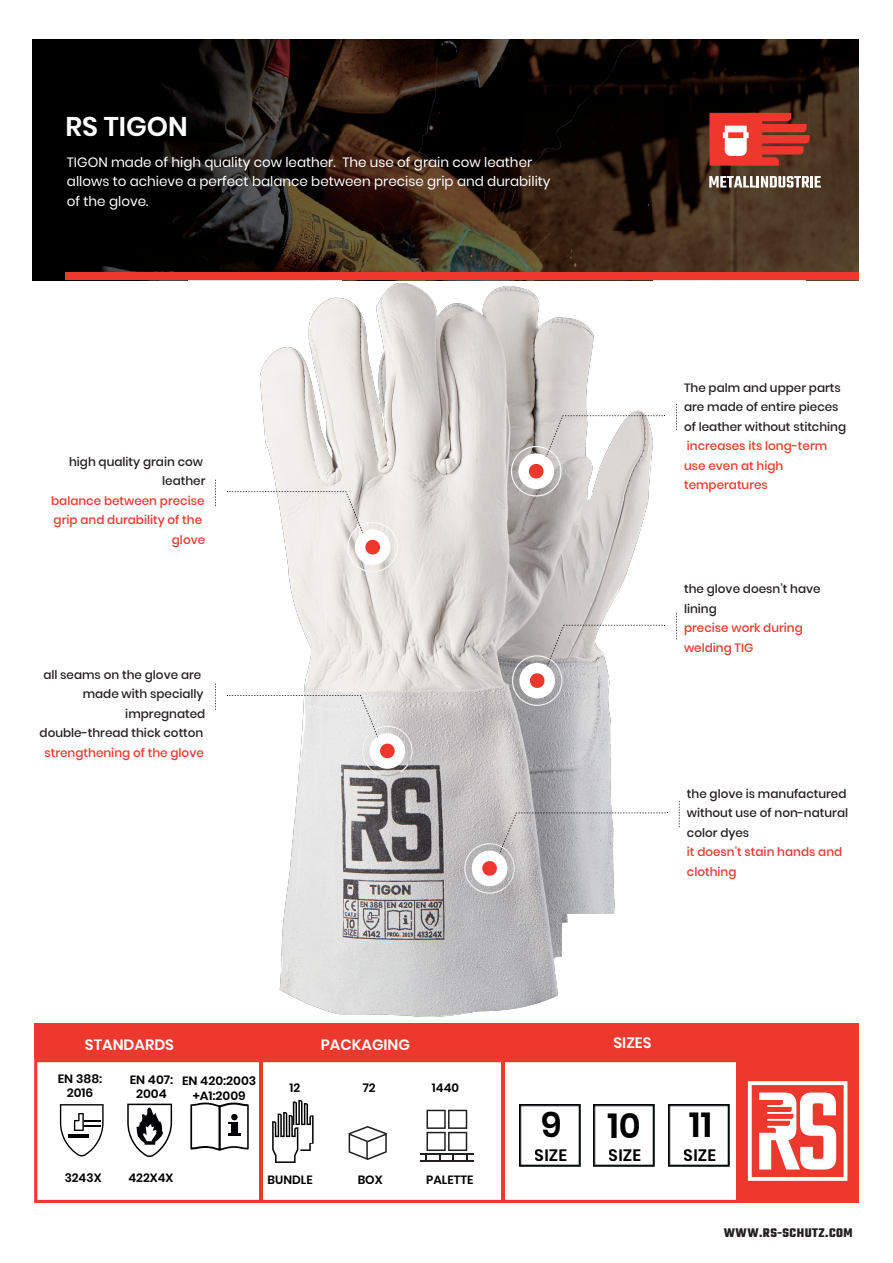
<style>
.page{position:relative;width:893px;height:1263px;background:#fff}
.page>*{position:absolute;margin:0;border:0;box-sizing:border-box;transform-origin:0 0}
.t1{font:600 34.65px "Poppins";color:#000001}
.t2{font:600 27px "Poppins";color:#fff}
.t3{font:600 16.5px "Poppins";color:#000001}
.t4{font:600 15px "Poppins";color:#fff}
.t5{font:13.5px/19.5px "Poppins";color:#fff}
.t6{font:700 13.5px "Teko";letter-spacing:.035em;color:#231f20}
.t7{font:500 12px/19.5px "Poppins";color:#231f20}
.t8{font:500 12px/19.5px "Poppins";color:#ed382d}
.t9{font:600 12px/14.4px "Poppins";color:#000001;text-align:center}
</style>
<div class="page">
<img style="left:260px;top:283px;width:392px;height:733px">
<img style="left:562px;top:915px;width:90px;height:101px">
<img style="left:32px;top:39px;width:827px;height:241px">
<div style="left:65px;top:273px;width:794px;height:7px;background:#ed382d"></div>
<svg style="left:709px;top:176px;width:112px;height:12px"></svg>
<svg style="left:709px;top:113px;width:101px;height:53px;background:#cd4d41"></svg>
<img style="left:511px;top:446px;width:50px;height:51px">
<div style="left:518px;top:453px;width:36px;height:36px;background:#fff;border-radius:50%"></div>
<svg style="left:528px;top:464px;width:16px;height:15px"></svg>
<svg style="left:676px;top:404px;width:1px;height:26px"></svg>
<svg style="left:546px;top:415px;width:119px;height:42px"></svg>
<img style="left:512px;top:655px;width:50px;height:51px">
<div style="left:519px;top:663px;width:36px;height:35px;background:#fff;border-radius:50%"></div>
<svg style="left:676px;top:613px;width:1px;height:26px"></svg>
<svg style="left:529px;top:625px;width:136px;height:64px"></svg>
<img style="left:464px;top:843px;width:51px;height:51px">
<div style="left:472px;top:850px;width:35px;height:36px;background:#fff;border-radius:50%"></div>
<svg style="left:482px;top:861px;width:15px;height:15px"></svg>
<svg style="left:679px;top:801px;width:1px;height:26px"></svg>
<svg style="left:499px;top:812px;width:169px;height:42px"></svg>
<img style="left:362px;top:726px;width:51px;height:50px">
<div style="left:370px;top:733px;width:35px;height:36px;background:#fff;border-radius:50%"></div>
<svg style="left:380px;top:743px;width:15px;height:16px"></svg>
<svg style="left:215px;top:683px;width:1px;height:27px"></svg>
<svg style="left:227px;top:695px;width:151px;height:42px"></svg>
<img style="left:347px;top:522px;width:51px;height:50px">
<div style="left:355px;top:529px;width:35px;height:36px;background:#fff;border-radius:50%"></div>
<svg style="left:365px;top:539px;width:15px;height:16px"></svg>
<svg style="left:215px;top:480px;width:1px;height:26px"></svg>
<svg style="left:227px;top:491px;width:136px;height:42px"></svg>
<svg style="left:34px;top:1059px;width:702px;height:144px"></svg>
<svg style="left:60px;top:1104px;width:44px;height:52px"></svg>
<div style="left:34px;top:1024px;width:825px;height:35px;background:#ed382d"></div>
<hr style="left:420px;top:1153px;width:54px;height:2px;background:#231f20">
<hr style="left:420px;top:1160px;width:54px;height:1px;background:#231f20">
<svg style="left:425px;top:1110px;width:43px;height:50px"></svg>
<svg style="left:272px;top:1100px;width:42px;height:63px"></svg>
<svg style="left:349px;top:1126px;width:38px;height:34px"></svg>
<div style="left:736px;top:1059px;width:123px;height:144px;background:#ed382d"></div>
<svg style="left:748px;top:1081px;width:99px;height:100px"></svg>
<hr style="left:501px;top:1060px;width:3px;height:141px;background:#ed382d">
<svg style="left:127px;top:1103px;width:45px;height:54px"></svg>
<svg style="left:190px;top:1102px;width:59px;height:48px"></svg>
<div style="left:231px;top:1114px;width:7px;height:6px;background:#000002;border-radius:50%"></div>
<h2 class="t2" style="left:65px;top:111px;width:124px">RS TIGON</h2>
<p class="t5" style="left:67px;top:152px;width:485px">TIGON made of high quality cow leather. The use of grain cow leather allows to achieve a perfect balance between precise grip and durability of the glove.</p>
<p class="t7" style="left:69px;top:452px;width:138px;text-align:right">high quality grain cow leather</p>
<p class="t8" style="left:51px;top:491px;width:156px;text-align:right">balance between precise grip and durability of the glove</p>
<p class="t7" style="left:43px;top:665px;width:160px">all seams on the glove are</p>
<p class="t7" style="left:83px;top:684px;width:122px">made with specially</p>
<p class="t7" style="left:125px;top:704px;width:82px">impregnated</p>
<p class="t7" style="left:40px;top:723px;width:165px">double-thread thick cotton</p>
<p class="t8" style="left:44px;top:743px;width:161px">strengthening of the glove</p>
<p class="t7" style="left:684px;top:378px;width:164px">The palm and upper parts are made of entire pieces of leather without stitching</p>
<p class="t8" style="left:684px;top:436px;width:145px">increases its long-term use even at high temperatures</p>
<p class="t7" style="left:684px;top:580px;width:138px">the glove doesn’t have lining</p>
<p class="t8" style="left:684px;top:619px;width:120px">precise work during welding TIG</p>
<p class="t7" style="left:687px;top:784px;width:163px">the glove is manufactured without use of non-natural color dyes</p>
<p class="t8" style="left:687px;top:842px;width:157px">it doesn’t stain hands and clothing</p>
<p class="t4" style="left:85px;top:1035px;width:91px">STANDARDS</p>
<p class="t4" style="left:321px;top:1036px;width:91px">PACKAGING</p>
<p class="t4" style="left:613px;top:1034px;width:40px">SIZES</p>
<p class="t9" style="left:58px;top:1071px;width:46px">EN 388:<br>2016</p>
<p class="t9" style="left:130px;top:1072px;width:45px">EN 407:<br>2004</p>
<p class="t9" style="left:182px;top:1074px;width:76px">EN 420:2003 +A1:2009</p>
<p class="t9" style="left:363px;top:1080px;width:14px">72</p>
<p class="t9" style="left:290px;top:1080px;width:12px">12</p>
<p class="t9" style="left:432px;top:1080px;width:29px">1440</p>
<p class="t9" style="left:65px;top:1171px;width:38px">3243X</p>
<p class="t9" style="left:128px;top:1171px;width:47px">422X4X</p>
<p class="t9" style="left:268px;top:1172px;width:47px">BUNDLE</p>
<p class="t9" style="left:358px;top:1172px;width:26px">BOX</p>
<p class="t9" style="left:426px;top:1172px;width:49px">PALETTE</p>
<h1 class="t1" style="left:540px;top:1105px;width:22px">9</h1>
<h3 class="t3" style="left:535px;top:1145px;width:34px">SIZE</h3>
<h1 class="t1" style="left:607px;top:1105px;width:35px">10</h1>
<h3 class="t3" style="left:609px;top:1146px;width:34px">SIZE</h3>
<h1 class="t1" style="left:689px;top:1105px;width:24px">11</h1>
<h3 class="t3" style="left:684px;top:1145px;width:34px">SIZE</h3>
<p class="t6" style="left:724px;top:1224px;width:130px">WWW.RS-SCHUTZ.COM</p>
</div>
